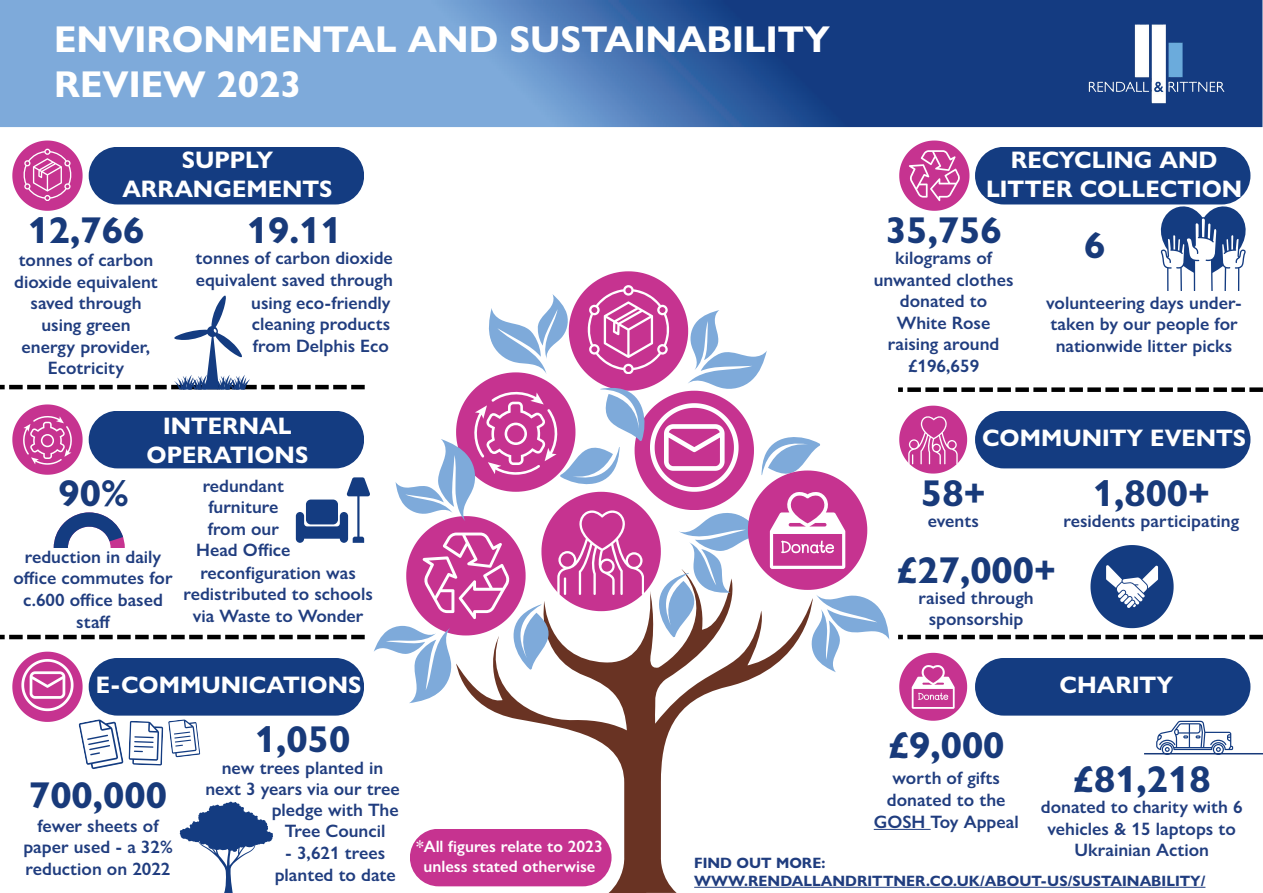
<style>
.page{position:relative;width:1263px;height:893px;background:#fff}
.page>*{position:absolute;margin:0;border:0;box-sizing:border-box;transform-origin:0 0}
.t1{font:700 37.5px "Gill Sans Nova";color:#183a7a}
.t2{font:700 37.5px "Gill Sans Nova";color:#fff}
.t3{font:700 24px "Gill Sans Nova";color:#fff}
.t4{font:600 18px/21.6px "Gill Sans Nova";color:#203d7f;text-align:center}
.t5{font:600 16.5px/19.8px "Gill Sans Nova";color:#fff;text-align:center}
.t6{font:700 15px "Gill Sans Nova";color:#203d7f}
</style>
<div class="page">
<svg style="left:456px;top:703px;width:357px;height:190px"></svg>
<img style="left:374px;top:626px;width:32px;height:28px">
<img style="left:395px;top:482px;width:11px;height:25px">
<svg style="left:406px;top:271px;width:483px;height:432px"></svg>
<img style="left:0;top:0;width:1262px;height:127px">
<svg style="left:898px;top:387px;width:365px;height:5px"></svg>
<svg style="left:898px;top:635px;width:365px;height:4px"></svg>
<svg style="left:0;top:635px;width:365px;height:4px"></svg>
<svg style="left:12px;top:141px;width:71px;height:70px"></svg>
<svg style="left:12px;top:404px;width:71px;height:71px"></svg>
<svg style="left:899px;top:141px;width:70px;height:70px"></svg>
<svg style="left:899px;top:406px;width:68px;height:67px"></svg>
<svg style="left:899px;top:653px;width:68px;height:68px"></svg>
<svg style="left:0;top:295px;width:365px;height:94px"></svg>
<svg style="left:54px;top:512px;width:71px;height:36px"></svg>
<svg style="left:296px;top:477px;width:74px;height:66px"></svg>
<svg style="left:12px;top:652px;width:188px;height:117px"></svg>
<svg style="left:180px;top:801px;width:93px;height:92px"></svg>
<svg style="left:1156px;top:204px;width:90px;height:87px"></svg>
<svg style="left:1090px;top:545px;width:83px;height:83px"></svg>
<svg style="left:1156px;top:721px;width:77px;height:32px"></svg>
<img style="left:1063px;top:9px;width:188px;height:110px">
<div style="left:89px;top:147px;width:275px;height:57px;background:#143c81;border-radius:29px"></div>
<div style="left:89px;top:411px;width:275px;height:57px;background:#143c81;border-radius:29px"></div>
<div style="left:89px;top:658px;width:275px;height:58px;background:#143c81;border-radius:29px"></div>
<div style="left:975px;top:147px;width:275px;height:57px;background:#143c81;border-radius:29px"></div>
<div style="left:975px;top:411px;width:275px;height:57px;background:#143c81;border-radius:29px"></div>
<div style="left:975px;top:658px;width:275px;height:58px;background:#143c81;border-radius:29px"></div>
<div style="left:410px;top:829px;width:201px;height:57px;background:#c63390;border-radius:29px"></div>
<hr style="left:874px;top:829px;width:56px;height:1px;background:#203d7f">
<hr style="left:694px;top:887px;width:511px;height:1px;background:#203d7f">
<hr style="left:1144px;top:753px;width:119px;height:1px;background:#183a7a">
<p class="t2" style="left:54px;top:16px;width:778px">ENVIRONMENTAL AND SUSTAINABILITY</p>
<p class="t2" style="left:54px;top:61px;width:249px">REVIEW 2023</p>
<p class="t3" style="left:182px;top:145px;width:93px">SUPPLY</p>
<p class="t3" style="left:122px;top:174px;width:212px">ARRANGEMENTS</p>
<p class="t1" style="left:28px;top:207px;width:118px">12,766</p>
<p class="t4" style="left:14px;top:249px;width:145px">tonnes of carbon dioxide equivalent saved through</p>
<p class="t4" style="left:41px;top:314px;width:91px">using green</p>
<p class="t4" style="left:22px;top:335px;width:130px">energy provider,</p>
<p class="t4" style="left:48px;top:357px;width:78px">Ecotricity</p>
<p class="t1" style="left:247px;top:207px;width:96px">19.11</p>
<p class="t4" style="left:196px;top:247px;width:199px">tonnes of carbon dioxide</p>
<p class="t4" style="left:196px;top:269px;width:199px">equivalent saved through</p>
<p class="t4" style="left:251px;top:292px;width:141px;text-align:justify">using eco-friendly cleaning products from Delphis Eco</p>
<p class="t3" style="left:163px;top:411px;width:130px">INTERNAL</p>
<p class="t3" style="left:147px;top:440px;width:163px">OPERATIONS</p>
<p class="t1" style="left:59px;top:470px;width:72px">90%</p>
<p class="t4" style="left:14px;top:546px;width:161px">reduction in daily office commutes for c.600 office based staff</p>
<p class="t4" style="left:196px;top:474px;width:96px">redundant furniture from our<br>Head Office</p>
<p class="t4" style="left:200px;top:562px;width:157px">reconfiguration was</p>
<p class="t4" style="left:184px;top:583px;width:191px">redistributed to schools via Waste to Wonder</p>
<p class="t3" style="left:96px;top:669px;width:267px">E-COMMUNICATIONS</p>
<p class="t3" style="left:1011px;top:145px;width:208px">RECYCLING AND</p>
<p class="t3" style="left:986px;top:174px;width:258px">LITTER COLLECTION</p>
<p class="t1" style="left:885px;top:207px;width:118px">35,756</p>
<p class="t4" style="left:895px;top:247px;width:99px">kilograms of</p>
<p class="t4" style="left:874px;top:269px;width:141px">unwanted clothes donated to</p>
<p class="t4" style="left:888px;top:312px;width:113px">White Rose raising around £196,659</p>
<p class="t1" style="left:1084px;top:221px;width:23px">6</p>
<p class="t4" style="left:1046px;top:292px;width:197px;text-align:left">volunteering days under&shy;taken by our people for nationwide litter picks</p>
<p class="t3" style="left:982px;top:423px;width:266px">COMMUNITY EVENTS</p>
<p class="t1" style="left:921px;top:470px;width:66px">58+</p>
<p class="t4" style="left:928px;top:509px;width:53px">events</p>
<p class="t1" style="left:1093px;top:470px;width:119px">1,800+</p>
<p class="t4" style="left:1063px;top:509px;width:177px">residents participating</p>
<p class="t1" style="left:896px;top:547px;width:161px">£27,000+</p>
<p class="t4" style="left:918px;top:587px;width:117px">raised through</p>
<p class="t4" style="left:929px;top:608px;width:96px">sponsorship</p>
<p class="t3" style="left:1059px;top:669px;width:115px">CHARITY</p>
<p class="t1" style="left:29px;top:772px;width:139px">700,000</p>
<p class="t4" style="left:37px;top:815px;width:123px">fewer sheets of</p>
<p class="t4" style="left:23px;top:836px;width:151px;text-align:left">paper used - a 32% reduction on 2022</p>
<p class="t1" style="left:255px;top:716px;width:97px">1,050</p>
<p class="t4" style="left:205px;top:757px;width:196px">new trees planted in next 3 years via our tree</p>
<p class="t4" style="left:272px;top:799px;width:129px">pledge with The<br>Tree Council</p>
<p class="t4" style="left:275px;top:842px;width:123px">- 3,621 trees planted to date</p>
<p class="t5" style="left:416px;top:837px;width:188px">*All figures relate to 2023 unless stated otherwise</p>
<p class="t1" style="left:888px;top:722px;width:118px">£9,000</p>
<p class="t4" style="left:893px;top:767px;width:109px">worth of gifts</p>
<p class="t4" style="left:887px;top:789px;width:120px">donated to the</p>
<p class="t4" style="left:874px;top:810px;width:146px">GOSH Toy Appeal</p>
<p class="t1" style="left:1073px;top:756px;width:139px">£81,218</p>
<p class="t4" style="left:1041px;top:796px;width:203px">donated to charity with 6 vehicles &amp; 15 laptops to<br>Ukrainian Action</p>
<p class="t6" style="left:694px;top:853px;width:133px">FIND OUT MORE:</p>
<p class="t6" style="left:694px;top:871px;width:513px">WWW.RENDALLANDRITTNER.CO.UK/ABOUT-US/SUSTAINABILITY/</p>
</div>
